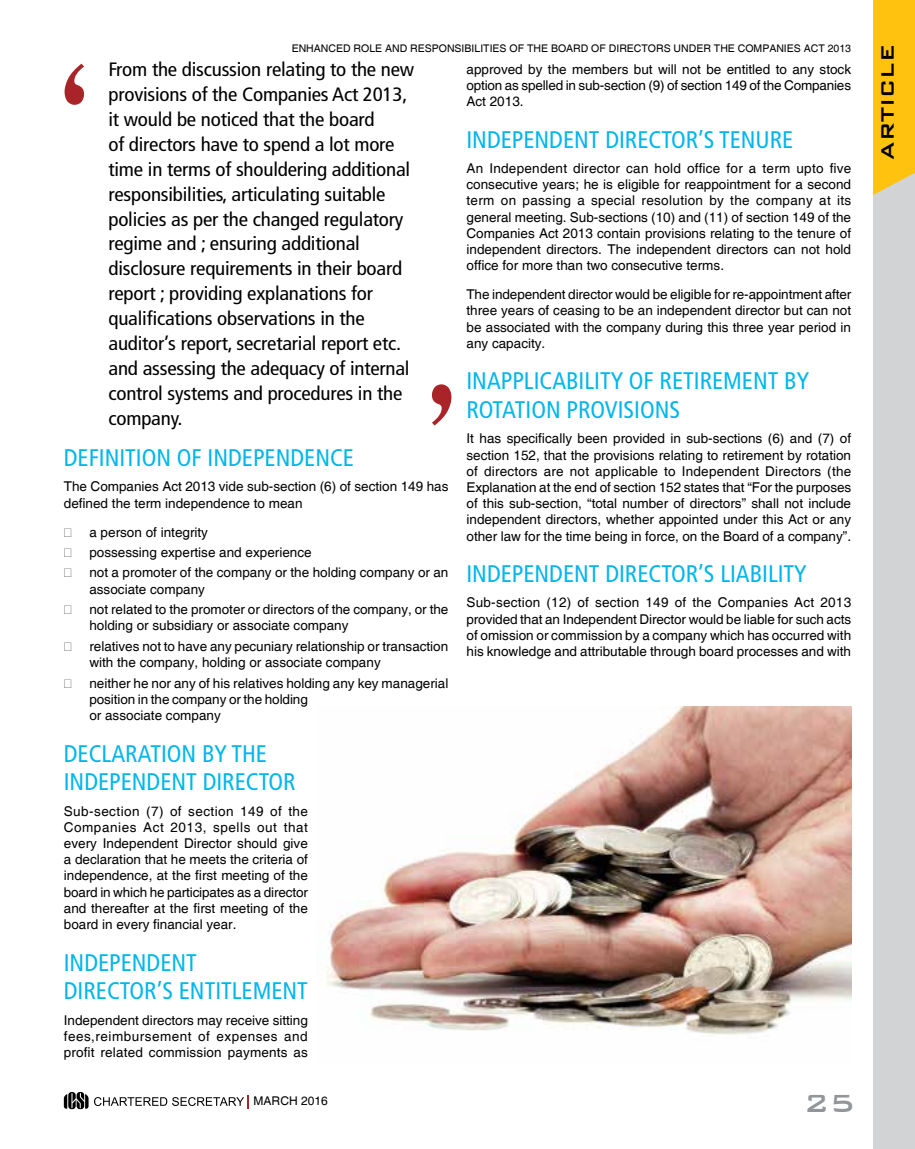
<style>
.page{position:relative;width:915px;height:1149px;background:#fff}
.page>*{position:absolute;margin:0;border:0;box-sizing:border-box;transform-origin:0 0}
.t1{font:500 33px "Bank Gothic BT";color:#939598}
.t2{font:condensed 24px/28.8px "Frutiger";color:#00b6eb}
.t3{font:500 24px "Bank Gothic BT";color:#000}
.t4{font:condensed 19.35px/24.9px "Frutiger";letter-spacing:-.01em;color:#000;scale:1.09 1}
.t5{font:13.5px/16.2px "Helvetica";color:#000;text-align:justify}
.t6{font:12px "Helvetica";color:#000}
.t7{font:10.5px "Helvetica";color:#000}
</style>
<div class="page">
<div style="left:873px;top:0;width:41px;height:1148px;background:#d1d3d4"></div>
<svg style="left:873px;top:0;width:41px;height:195px"></svg>
<svg style="left:64px;top:1092px;width:24px;height:16px"></svg>
<svg style="left:94px;top:1095px;width:155px;height:12px"></svg>
<svg style="left:65px;top:64px;width:19px;height:41px"></svg>
<svg style="left:432px;top:384px;width:19px;height:41px"></svg>
<img style="left:327px;top:706px;width:523px;height:329px">
<p class="t7" style="left:291px;top:42px;width:16px">Enhanced</p>
<p class="t7" style="left:353px;top:42px;width:8px">role</p>
<p class="t7" style="left:385px;top:42px;width:9px">and</p>
<p class="t7" style="left:410px;top:42px;width:7px">responsibilities</p>
<p class="t7" style="left:509px;top:42px;width:26px">of the</p>
<p class="t7" style="left:551px;top:42px;width:16px">Board</p>
<p class="t7" style="left:591px;top:42px;width:33px">of Directors</p>
<p class="t7" style="left:673px;top:42px;width:9px">under</p>
<p class="t7" style="left:713px;top:42px;width:8px">the</p>
<p class="t7" style="left:737px;top:42px;width:16px">Companies</p>
<p class="t7" style="left:803px;top:42px;width:49px">Act 2013</p>
<p class="t4" style="left:108px;top:57px;width:282px">From the discussion relating to the new provisions of the Companies Act 2013, it would be noticed that the board<br>of directors have to spend a lot more time in terms of shouldering additional responsibilities, articulating suitable policies as per the changed regulatory regime and ; ensuring additional disclosure requirements in their board report ; providing explanations for qualifications observations in the auditor’s report, secretarial report etc. and assessing the adequacy of internal control systems and procedures in the company.</p>
<h2 class="t2" style="left:64px;top:443px;width:25px">Definition</h2>
<h2 class="t2" style="left:177px;top:443px;width:50px">of Independence</h2>
<p class="t5" style="left:64px;top:479px;width:386px">The Companies Act 2013 vide sub-section (6) of section 149 has defined the term independence to mean</p>
<p class="t5" style="left:89px;top:522px;width:360px;line-height:20.4px;text-align:left">a person of integrity<br>possessing expertise and experience<br>not a promoter of the company or the holding company or an</p>
<p class="t5" style="left:89px;top:579px;width:360px;line-height:20.4px">associate company<br>not related to the promoter or directors of the company, or the</p>
<p class="t5" style="left:89px;top:615px;width:360px;line-height:20.4px">holding or subsidiary or associate company<br>relatives not to have any pecuniary relationship or transaction</p>
<p class="t5" style="left:89px;top:652px;width:360px;line-height:20.4px">with the company, holding or associate company<br>neither he nor any of his relatives holding any key managerial</p>
<p class="t5" style="left:89px;top:691px;width:220px">position in the company or the holding or associate company</p>
<h2 class="t2" style="left:64px;top:738px;width:27px">Declaration</h2>
<h2 class="t2" style="left:202px;top:738px;width:42px">by the</h2>
<h2 class="t2" style="left:64px;top:767px;width:13px">independent</h2>
<h2 class="t2" style="left:202px;top:767px;width:13px">director</h2>
<p class="t5" style="left:64px;top:802px;width:245px">Sub-section (7) of section 149 of the Companies Act 2013, spells out that every Independent Director should give a declaration that he meets the criteria of independence, at the first meeting of the board in which he participates as a director and thereafter at the first meeting of the board in every financial year.</p>
<h2 class="t2" style="left:64px;top:947px;width:20px">Independent director</h2>
<h2 class="t2" style="left:157px;top:976px;width:35px">’s entitlement</h2>
<p class="t5" style="left:64px;top:1011px;width:245px">Independent directors may receive sitting fees,reimbursement of expenses and profit related commission payments as</p>
<p class="t5" style="left:466px;top:61px;width:386px">approved by the members but will not be entitled to any stock option as spelled in sub-section (9) of section 149 of the Companies Act 2013.</p>
<h2 class="t2" style="left:466px;top:125px;width:20px">Independent</h2>
<h2 class="t2" style="left:605px;top:125px;width:13px">director</h2>
<h2 class="t2" style="left:698px;top:125px;width:34px">’s tenure</h2>
<p class="t5" style="left:466px;top:160px;width:386px">An Independent director can hold office for a term upto five consecutive years; he is eligible for reappointment for a second term on passing a special resolution by the company at its general meeting. Sub-sections (10) and (11) of section 149 of the Companies Act 2013 contain provisions relating to the tenure of independent directors. The independent directors can not hold office for more than two consecutive terms.</p>
<p class="t5" style="left:466px;top:287px;width:386px">The independent director would be eligible for re-appointment after three years of ceasing to be an independent director but can not be associated with the company during this three year period in any capacity.</p>
<h2 class="t2" style="left:466px;top:367px;width:18px">Inapplicability</h2>
<h2 class="t2" style="left:628px;top:367px;width:56px">of Retirement</h2>
<h2 class="t2" style="left:784px;top:367px;width:13px">by</h2>
<h2 class="t2" style="left:466px;top:395px;width:13px">rotation</h2>
<h2 class="t2" style="left:566px;top:395px;width:13px">provisions</h2>
<p class="t5" style="left:466px;top:431px;width:386px">It has specifically been provided in sub-sections (6) and (7) of section 152, that the provisions relating to retirement by rotation of directors are not applicable to Independent Directors (the Explanation at the end of section 152 states that “For the purposes of this sub-section, “total number of directors” shall not include independent directors, whether appointed under this Act or any other law for the time being in force, on the Board of a company”.</p>
<h2 class="t2" style="left:466px;top:559px;width:20px">Independent</h2>
<h2 class="t2" style="left:605px;top:559px;width:13px">director</h2>
<h2 class="t2" style="left:698px;top:559px;width:33px">’s liability</h2>
<p class="t5" style="left:466px;top:595px;width:386px">Sub-section (12) of section 149 of the Companies Act 2013 provided that an Independent Director would be liable for such acts of omission or commission by a company which has occurred with his knowledge and attributable through board processes and with</p>
<p class="t6" style="left:253px;top:1093px;width:76px">March 2016</p>
<h1 class="t1" style="left:803px;top:1084px;width:53px">25</h1>
<h2 class="t3" style="left:873px;top:159px;width:117px;rotate:-90deg">Article</h2>
</div>
